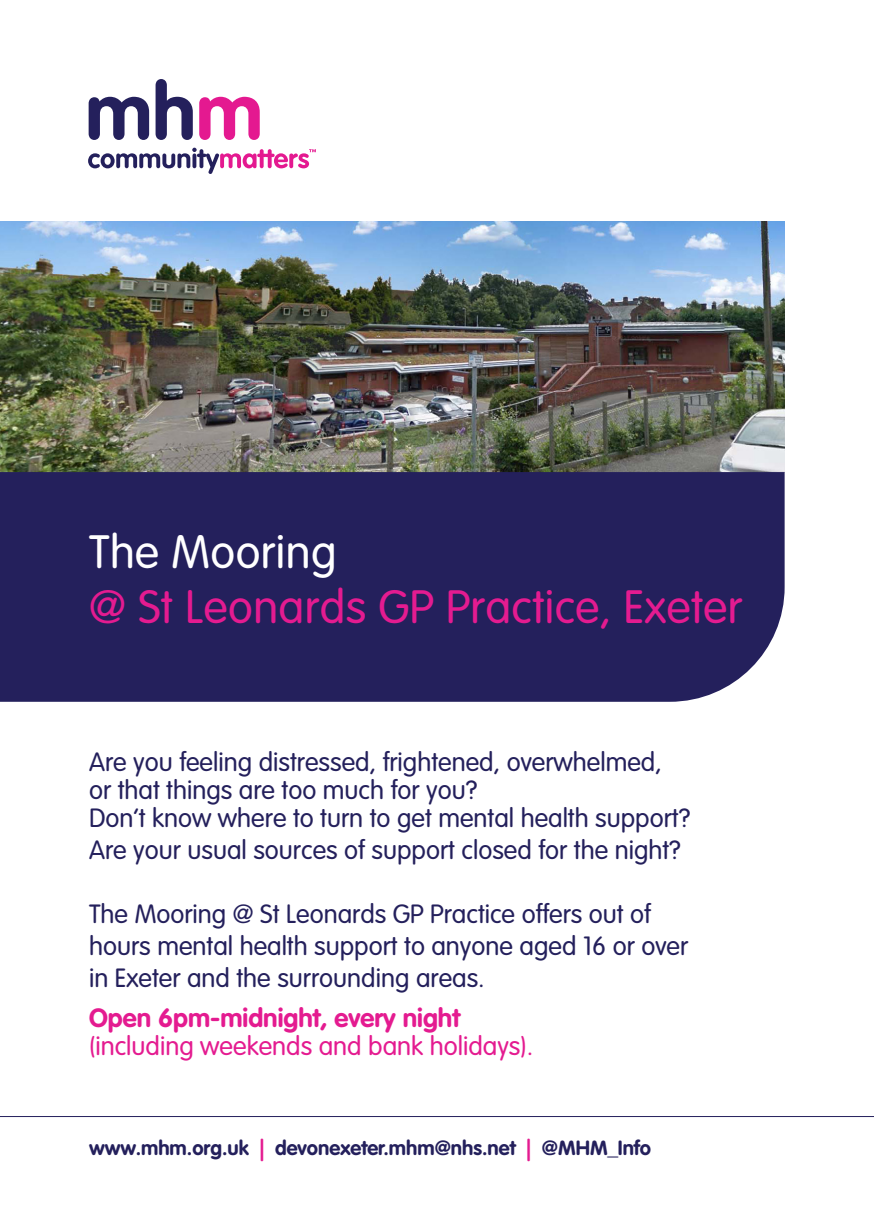
<style>
.page{position:relative;width:874px;height:1225px;background:#fff}
.page>*{position:absolute;margin:0;border:0;box-sizing:border-box;transform-origin:0 0}
.t1{font:300 46px "VAG Rounded Std";letter-spacing:.01em;color:#e41b90}
.t2{font:300 46px "VAG Rounded Std";letter-spacing:.01em;color:#fff}
.Header_3{font:300 26px/32px "VAG Rounded Std";color:#24205c}
.t3{font:300 26px/28px "VAG Rounded Std";color:#e41b90}
.Footer_Info{font:700 20.2px "VAG Rounded Std";color:#24205c}
.s1{font-weight:700}
.s2{color:#e41b90}
</style>
<div class="page">
<img style="left:0;top:222px;width:784px;height:250px">
<div style="left:0;top:472px;width:784px;height:230px;background:#24205c"></div>
<hr style="left:0;top:1116px;width:873px;height:1px;background:#24205c">
<svg style="left:89px;top:97px;width:60px;height:43px"></svg>
<svg style="left:155px;top:79px;width:38px;height:61px"></svg>
<svg style="left:199px;top:97px;width:60px;height:43px"></svg>
<svg style="left:88px;top:148px;width:228px;height:26px"></svg>
<p class="t2" style="left:89px;top:525px;width:249px">The Mooring</p>
<p class="t1" style="left:89px;top:580px;width:654px">@ St Leonards GP Practice, Exeter</p>
<p class="Header_3" style="left:89px;top:749px;width:574px;line-height:28px">Are you feeling distressed, frightened, overwhelmed, or that things are too much for you?</p>
<p class="Header_3" style="left:89px;top:803px;width:602px">Don’t know where to turn to get mental health support?</p>
<p class="Header_3" style="left:89px;top:834px;width:593px">Are your usual sources of support closed for the night?</p>
<p class="Header_3" style="left:89px;top:898px;width:600px">The Mooring @ St Leonards GP Practice offers out of hours mental health support to anyone aged 16 or over in Exeter and the surrounding areas.</p>
<p class="t3" style="left:89px;top:1004px;width:445px"><span class="s1">Open 6pm-midnight, every night </span>(including weekends and bank holidays).</p>
<p class="Footer_Info" style="left:89px;top:1136px;width:563px">www.mhm.org.uk <span class="s2">|</span> devonexeter.mhm@nhs.net <span class="s2">|</span> @MHM_Info</p>
</div>
